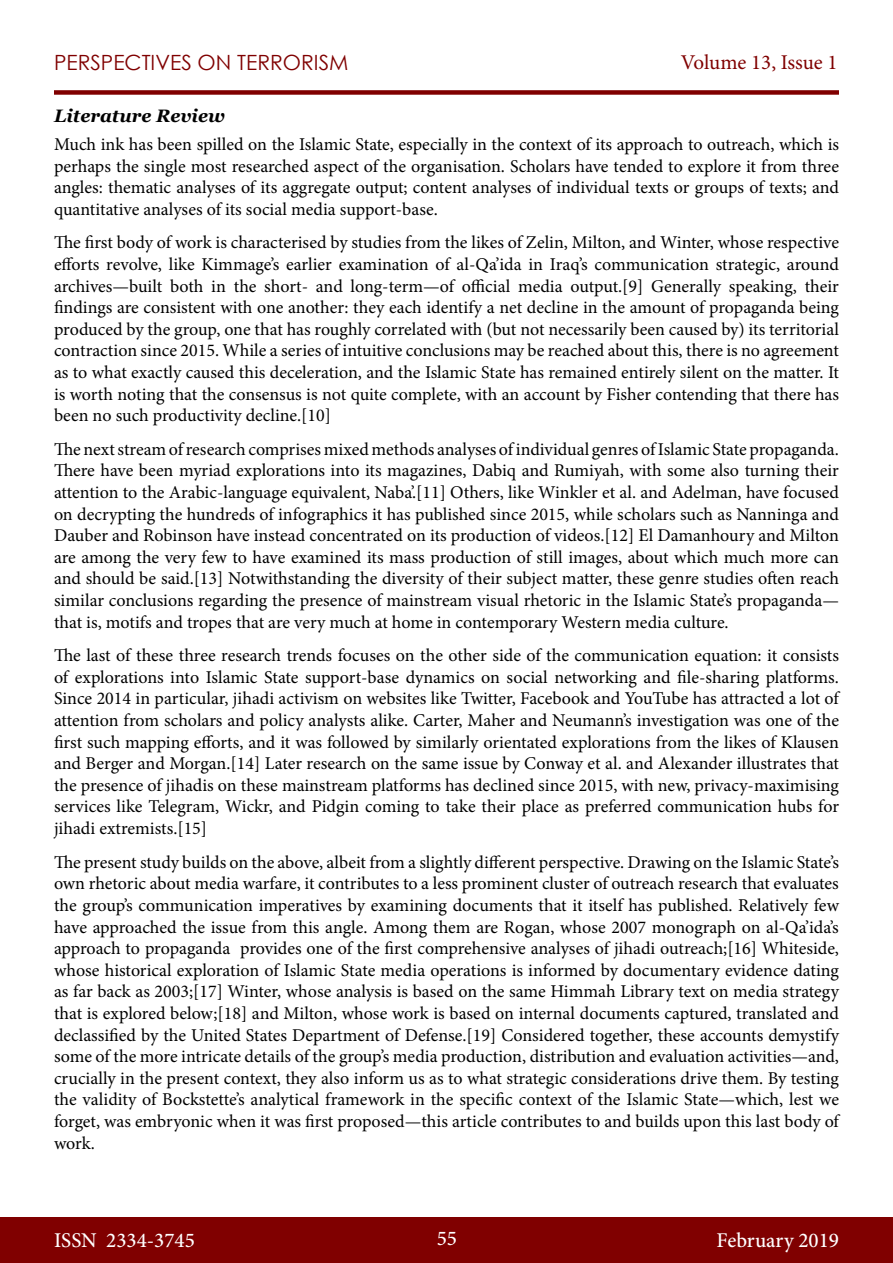
<style>
.page{position:relative;width:893px;height:1263px;background:#fff}
.page>*{position:absolute;margin:0;border:0;box-sizing:border-box;transform-origin:0 0}
.t1{font:500 21px "Minion Pro";color:#fff}
.t2{font:21px "Century Gothic";color:#800000}
.t3{font:21px "Minion Pro";letter-spacing:-.005em;color:#800000}
.t4{font:18px/21.6px "Minion Pro";color:#000;text-align:justify}
.t5{font:italic 700 18px "Georgia";color:#000}
</style>
<div class="page">
<div style="left:0;top:1217px;width:893px;height:46px;background:#800000"></div>
<div style="left:54px;top:90px;width:785px;height:5px;background:#800000"></div>
<p class="t2" style="left:54px;top:47px;width:296px">PERSPECTIVES ON TERRORISM</p>
<p class="t3" style="left:681px;top:48px;width:158px">Volume 13, Issue 1</p>
<p class="t5" style="left:54px;top:104px;width:172px">Literature Review</p>
<p class="t4" style="left:54px;top:134px;width:787px">Much ink has been spilled on the Islamic State, especially in the context of its approach to outreach, which is perhaps the single most researched aspect of the organisation. Scholars have tended to explore it from three angles: thematic analyses of its aggregate output; content analyses of individual texts or groups of texts; and quantitative analyses of its social media support-base.</p>
<p class="t4" style="left:54px;top:232px;width:787px">The first body of work is characterised by studies from the likes of Zelin, Milton, and Winter, whose respective efforts revolve, like Kimmage’s earlier examination of al-Qa’ida in Iraq’s communication strategic, around archives—built both in the short- and long-term—of official media output.[9] Generally speaking, their findings are consistent with one another: they each identify a net decline in the amount of propaganda being produced by the group, one that has roughly correlated with (but not necessarily been caused by) its territorial contraction since 2015. While a series of intuitive conclusions may be reached about this, there is no agreement as to what exactly caused this deceleration, and the Islamic State has remained entirely silent on the matter. It is worth noting that the consensus is not quite complete, with an account by Fisher contending that there has been no such productivity decline.[10]</p>
<p class="t4" style="left:54px;top:438px;width:787px">The next stream of research comprises mixed methods analyses of individual genres of Islamic State propaganda.<br>There have been myriad explorations into its magazines, Dabiq and Rumiyah, with some also turning their attention to the Arabic-language equivalent, Naba’.[11] Others, like Winkler et al. and Adelman, have focused on decrypting the hundreds of infographics it has published since 2015, while scholars such as Nanninga and Dauber and Robinson have instead concentrated on its production of videos.[12] El Damanhoury and Milton are among the very few to have examined its mass production of still images, about which much more can and should be said.[13] Notwithstanding the diversity of their subject matter, these genre studies often reach similar conclusions regarding the presence of mainstream visual rhetoric in the Islamic State’s propaganda— that is, motifs and tropes that are very much at home in contemporary Western media culture.</p>
<p class="t4" style="left:54px;top:645px;width:787px">The last of these three research trends focuses on the other side of the communication equation: it consists of explorations into Islamic State support-base dynamics on social networking and file-sharing platforms.<br>Since 2014 in particular, jihadi activism on websites like Twitter, Facebook and YouTube has attracted a lot of attention from scholars and policy analysts alike. Carter, Maher and Neumann’s investigation was one of the first such mapping efforts, and it was followed by similarly orientated explorations from the likes of Klausen and Berger and Morgan.[14] Later research on the same issue by Conway et al. and Alexander illustrates that the presence of jihadis on these mainstream platforms has declined since 2015, with new, privacy-maximising services like Telegram, Wickr, and Pidgin coming to take their place as preferred communication hubs for jihadi extremists.[15]</p>
<p class="t4" style="left:54px;top:851px;width:787px">The present study builds on the above, albeit from a slightly different perspective. Drawing on the Islamic State’s own rhetoric about media warfare, it contributes to a less prominent cluster of outreach research that evaluates the group’s communication imperatives by examining documents that it itself has published. Relatively few have approached the issue from this angle. Among them are Rogan, whose 2007 monograph on al-Qa’ida’s approach to propaganda provides one of the first comprehensive analyses of jihadi outreach;[16] Whiteside, whose historical exploration of Islamic State media operations is informed by documentary evidence dating as far back as 2003;[17] Winter, whose analysis is based on the same Himmah Library text on media strategy that is explored below;[18] and Milton, whose work is based on internal documents captured, translated and declassified by the United States Department of Defense.[19] Considered together, these accounts demystify some of the more intricate details of the group’s media production, distribution and evaluation activities—and, crucially in the present context, they also inform us as to what strategic considerations drive them. By testing the validity of Bockstette’s analytical framework in the specific context of the Islamic State—which, lest we forget, was embryonic when it was first proposed—this article contributes to and builds upon this last body of work.</p>
<p class="t1" style="left:54px;top:1226px;width:142px">ISSN 2334-3745</p>
<p class="t1" style="left:437px;top:1224px;width:22px">55</p>
<p class="t1" style="left:717px;top:1226px;width:124px">February 2019</p>
</div>
